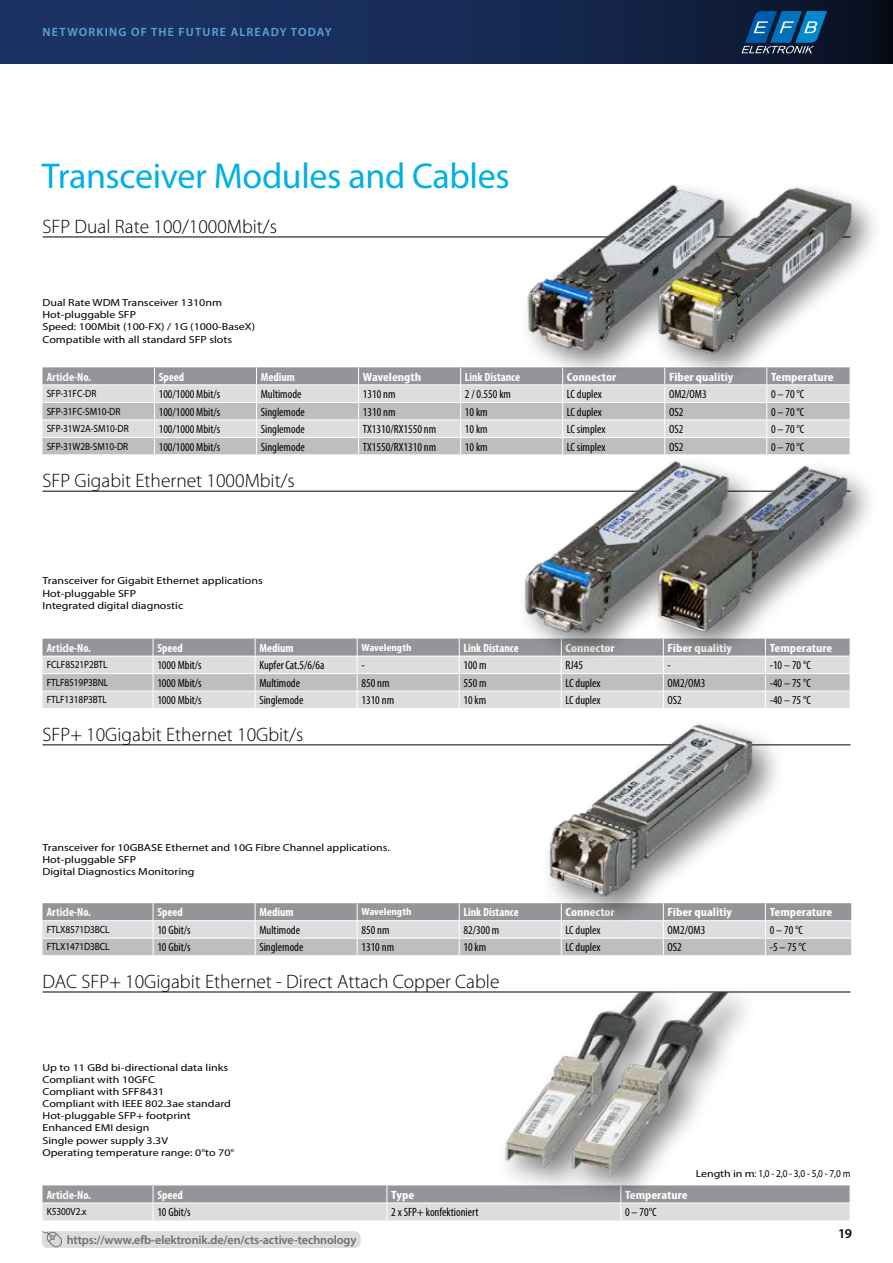
<style>
.page{position:relative;width:893px;height:1263px;background:#fff}
.page>*{position:absolute;margin:0;border:0;box-sizing:border-box;transform-origin:0 0}
.t1{font:36px "Myriad Pro";letter-spacing:-.01em;color:#00b0e5}
.t2{font:300 19.5px "Myriad Pro";color:#000}
.t3{font:600 13.5px "Myriad Pro";color:#000}
.t4{font:600 12.15px "Myriad Pro";letter-spacing:-.01em;color:#6d6e71}
.t5{font:condensed 12px "Myriad Pro";color:#000}
.t6{font:700 condensed 12px "Myriad Pro";color:#fff;scale:1.16 1}
.t7{font:700 condensed 12px "Myriad Pro";color:#fff}
.t8{font:600 12px "Myriad Pro";letter-spacing:.1em;color:#5ca6db}
.t9{font:700 condensed 12px "Myriad Pro";color:#fff;scale:1.19 1}
.t10{font:10.5px "Myriad Pro";letter-spacing:-.01em;color:#000;scale:.89 1}
.t11{font:10.35px/12.3px "Myriad Pro";color:#000;scale:1.16 1}
.t12{font:700 condensed 10.35px "Myriad Pro";color:#fff;scale:1.16 1}
.t13{font:10.05px/12.1px "Myriad Pro";color:#000;scale:1.19 1}
.s1{font-size:10.05px}
</style>
<div class="page">
<div style="left:42px;top:1231px;width:319px;height:17px;background:#dcddde;border-radius:6px"></div>
<img style="left:42px;top:1231px;width:20px;height:17px">
<svg style="left:0;top:0;width:893px;height:64px;background:#152850"></svg>
<svg style="left:741px;top:11px;width:86px;height:42px;background:#1c5887"></svg>
<hr style="left:43px;top:237px;width:807px;height:1px;background:#000">
<svg style="left:43px;top:367px;width:807px;height:88px;background:#c8cacb"></svg>
<hr style="left:43px;top:491px;width:661px;height:1px;background:#000">
<svg style="left:43px;top:639px;width:807px;height:69px;background:#c8cacb"></svg>
<hr style="left:43px;top:744px;width:661px;height:1px;background:#000">
<hr style="left:704px;top:744px;width:146px;height:1px;background:#000">
<svg style="left:43px;top:903px;width:809px;height:53px;background:#c0c1c3"></svg>
<div style="left:519px;top:177px;width:238px;height:205px;background:#000;opacity:.5"></div>
<img style="left:519px;top:177px;width:218px;height:183px">
<div style="left:516px;top:453px;width:245px;height:212px;background:#000;opacity:.5"></div>
<img style="left:519px;top:453px;width:130px;height:185px">
<div style="left:540px;top:716px;width:246px;height:212px;background:#000;opacity:.5"></div>
<img style="left:538px;top:717px;width:225px;height:189px">
<hr style="left:43px;top:991px;width:807px;height:1px;background:#000">
<svg style="left:43px;top:1185px;width:807px;height:35px;background:#bec0c2"></svg>
<div style="left:495px;top:982px;width:266px;height:227px;background:#000;opacity:.5"></div>
<img style="left:495px;top:992px;width:303px;height:193px">
<div style="left:649px;top:179px;width:235px;height:207px;background:#000;opacity:.5"></div>
<img style="left:649px;top:179px;width:212px;height:181px">
<div style="left:649px;top:458px;width:231px;height:205px;background:#000;opacity:.5"></div>
<img style="left:649px;top:450px;width:213px;height:193px">
<p class="t8" style="left:43px;top:24px;width:290px">NETWORKING OF THE FUTURE ALREADY TODAY</p>
<h1 class="t1" style="left:42px;top:154px;width:469px">Transceiver Modules and Cables</h1>
<h2 class="t2" style="left:43px;top:214px;width:236px">SFP Dual Rate 100/1000Mbit/s</h2>
<p class="t11" style="left:43px;top:296px;width:185px">Dual Rate WDM Transceiver 1310nm Hot-pluggable SFP<br>Speed: 100Mbit (100-FX) / 1G (1000-BaseX)<br>Compatible with all standard SFP slots</p>
<p class="t7" style="left:47px;top:369px;width:46px">Article-No.</p>
<p class="t7" style="left:159px;top:369px;width:27px">Speed</p>
<p class="t7" style="left:261px;top:369px;width:36px">Medium</p>
<p class="t6" style="left:363px;top:369px;width:52px">Wavelength</p>
<p class="t7" style="left:465px;top:369px;width:57px">Link Distance</p>
<p class="t6" style="left:567px;top:369px;width:44px">Connector</p>
<p class="t6" style="left:669px;top:369px;width:57px">Fiber qualitiy</p>
<p class="t6" style="left:771px;top:369px;width:55px">Temperature</p>
<p class="t10" style="left:47px;top:387px;width:57px">SFP-31FC-DR</p>
<p class="t5" style="left:159px;top:387px;width:63px">100/1000 Mbit/s</p>
<p class="t5" style="left:261px;top:387px;width:42px">Multimode</p>
<p class="t5" style="left:363px;top:387px;width:34px">1310 nm</p>
<p class="t5" style="left:465px;top:387px;width:48px">2 / 0.550 km</p>
<p class="t5" style="left:567px;top:387px;width:36px">LC duplex</p>
<p class="t5" style="left:669px;top:387px;width:39px">OM2/OM3</p>
<p class="t5" style="left:771px;top:387px;width:35px">0 – 70 °C</p>
<p class="t10" style="left:47px;top:404px;width:84px">SFP-31FC-SM10-DR</p>
<p class="t5" style="left:159px;top:404px;width:63px">100/1000 Mbit/s</p>
<p class="t5" style="left:261px;top:404px;width:46px">Singlemode</p>
<p class="t5" style="left:363px;top:404px;width:34px">1310 nm</p>
<p class="t5" style="left:465px;top:404px;width:24px">10 km</p>
<p class="t5" style="left:567px;top:404px;width:36px">LC duplex</p>
<p class="t5" style="left:669px;top:404px;width:16px">OS2</p>
<p class="t5" style="left:771px;top:404px;width:35px">0 – 70 °C</p>
<p class="t10" style="left:47px;top:422px;width:94px">SFP-31W2A-SM10-DR</p>
<p class="t5" style="left:159px;top:422px;width:63px">100/1000 Mbit/s</p>
<p class="t5" style="left:261px;top:422px;width:46px">Singlemode</p>
<p class="t5" style="left:363px;top:422px;width:75px">TX1310/RX1550 nm</p>
<p class="t5" style="left:465px;top:422px;width:24px">10 km</p>
<p class="t5" style="left:567px;top:422px;width:40px">LC simplex</p>
<p class="t5" style="left:669px;top:422px;width:16px">OS2</p>
<p class="t5" style="left:771px;top:422px;width:35px">0 – 70 °C</p>
<p class="t10" style="left:47px;top:439px;width:93px">SFP-31W2B-SM10-DR</p>
<p class="t5" style="left:159px;top:439px;width:63px">100/1000 Mbit/s</p>
<p class="t5" style="left:261px;top:439px;width:46px">Singlemode</p>
<p class="t5" style="left:363px;top:439px;width:75px">TX1550/RX1310 nm</p>
<p class="t5" style="left:465px;top:439px;width:24px">10 km</p>
<p class="t5" style="left:567px;top:439px;width:40px">LC simplex</p>
<p class="t5" style="left:669px;top:439px;width:16px">OS2</p>
<p class="t5" style="left:771px;top:439px;width:35px">0 – 70 °C</p>
<h2 class="t2" style="left:43px;top:469px;width:254px">SFP Gigabit Ethernet 1000Mbit/s</h2>
<p class="t11" style="left:43px;top:574px;width:191px">Transceiver for Gigabit Ethernet applications<br>Hot-pluggable SFP<br>Integrated digital diagnostic</p>
<p class="t7" style="left:47px;top:640px;width:46px">Article-No.</p>
<p class="t7" style="left:157px;top:640px;width:27px">Speed</p>
<p class="t7" style="left:259px;top:640px;width:36px">Medium</p>
<p class="t12" style="left:361px;top:641px;width:45px">Wavelength</p>
<p class="t7" style="left:463px;top:640px;width:57px">Link Distance</p>
<p class="t6" style="left:566px;top:640px;width:44px">Connector</p>
<p class="t6" style="left:668px;top:640px;width:57px">Fiber qualitiy</p>
<p class="t6" style="left:770px;top:640px;width:55px">Temperature</p>
<p class="t10" style="left:47px;top:658px;width:70px">FCLF8521P2BTL</p>
<p class="t5" style="left:157px;top:658px;width:46px">1000 Mbit/s</p>
<p class="t5" style="left:259px;top:658px;width:66px">Kupfer Cat.5/6/6a</p>
<p class="t5" style="left:361px;top:658px;width:5px">-</p>
<p class="t5" style="left:463px;top:658px;width:25px">100 m</p>
<p class="t5" style="left:566px;top:658px;width:19px">RJ45</p>
<p class="t5" style="left:668px;top:658px;width:5px">-</p>
<p class="t5" style="left:770px;top:658px;width:43px">-10 – 70 °C</p>
<p class="t10" style="left:47px;top:676px;width:71px">FTLF8519P3BNL</p>
<p class="t5" style="left:157px;top:676px;width:46px">1000 Mbit/s</p>
<p class="t5" style="left:259px;top:676px;width:42px">Multimode</p>
<p class="t5" style="left:361px;top:676px;width:30px">850 nm</p>
<p class="t5" style="left:463px;top:676px;width:25px">550 m</p>
<p class="t5" style="left:566px;top:676px;width:36px">LC duplex</p>
<p class="t5" style="left:668px;top:676px;width:39px">OM2/OM3</p>
<p class="t5" style="left:770px;top:676px;width:43px">-40 – 75 °C</p>
<p class="t10" style="left:47px;top:693px;width:69px">FTLF1318P3BTL</p>
<p class="t5" style="left:157px;top:693px;width:46px">1000 Mbit/s</p>
<p class="t5" style="left:259px;top:693px;width:46px">Singlemode</p>
<p class="t5" style="left:361px;top:693px;width:34px">1310 nm</p>
<p class="t5" style="left:463px;top:693px;width:24px">10 km</p>
<p class="t5" style="left:566px;top:693px;width:36px">LC duplex</p>
<p class="t5" style="left:668px;top:693px;width:16px">OS2</p>
<p class="t5" style="left:770px;top:693px;width:43px">-40 – 75 °C</p>
<h2 class="t2" style="left:43px;top:722px;width:262px">SFP+ 10Gigabit Ethernet 10Gbit/s</h2>
<p class="t11" style="left:43px;top:841px;width:301px">Transceiver for 10GBASE Ethernet and 10G Fibre Channel applications.<br>Hot-pluggable SFP<br>Digital Diagnostics Monitoring</p>
<p class="t7" style="left:47px;top:905px;width:46px">Article-No.</p>
<p class="t7" style="left:157px;top:905px;width:27px">Speed</p>
<p class="t7" style="left:259px;top:905px;width:36px">Medium</p>
<p class="t12" style="left:361px;top:905px;width:45px">Wavelength</p>
<p class="t7" style="left:463px;top:905px;width:57px">Link Distance</p>
<p class="t6" style="left:566px;top:905px;width:44px">Connector</p>
<p class="t6" style="left:668px;top:905px;width:57px">Fiber qualitiy</p>
<p class="t6" style="left:770px;top:905px;width:55px">Temperature</p>
<p class="t10" style="left:47px;top:923px;width:72px">FTLX8571D3BCL</p>
<p class="t5" style="left:157px;top:923px;width:35px">10 Gbit/s</p>
<p class="t5" style="left:259px;top:923px;width:42px">Multimode</p>
<p class="t5" style="left:361px;top:923px;width:30px">850 nm</p>
<p class="t5" style="left:463px;top:923px;width:37px">82/300 m</p>
<p class="t5" style="left:566px;top:923px;width:36px">LC duplex</p>
<p class="t5" style="left:668px;top:923px;width:39px">OM2/OM3</p>
<p class="t5" style="left:770px;top:923px;width:35px">0 – 70 °C</p>
<p class="t10" style="left:47px;top:940px;width:72px">FTLX1471D3BCL</p>
<p class="t5" style="left:157px;top:940px;width:35px">10 Gbit/s</p>
<p class="t5" style="left:259px;top:940px;width:46px">Singlemode</p>
<p class="t5" style="left:361px;top:940px;width:34px">1310 nm</p>
<p class="t5" style="left:463px;top:940px;width:24px">10 km</p>
<p class="t5" style="left:566px;top:940px;width:36px">LC duplex</p>
<p class="t5" style="left:668px;top:940px;width:16px">OS2</p>
<p class="t5" style="left:770px;top:940px;width:38px">-5 – 75 °C</p>
<h2 class="t2" style="left:43px;top:969px;width:458px">DAC SFP+ 10Gigabit Ethernet - Direct Attach Copper Cable</h2>
<p class="t13" style="left:43px;top:1061px;width:163px">Up to 11 GBd bi-directional data links<br>Compliant with 10GFC<br>Compliant with SFF8431<br>Compliant with IEEE 802.3ae standard<br>Hot-pluggable SFP+ footprint<br>Enhanced EMI design<br>Single power supply 3.3V<br>Operating temperature range: 0°to 70°</p>
<p class="t7" style="left:47px;top:1187px;width:46px">Article-No.</p>
<p class="t7" style="left:157px;top:1187px;width:27px">Speed</p>
<p class="t9" style="left:391px;top:1187px;width:21px">Type</p>
<p class="t6" style="left:625px;top:1187px;width:55px">Temperature</p>
<p class="t10" style="left:47px;top:1205px;width:46px">K5300V2.x</p>
<p class="t5" style="left:157px;top:1205px;width:35px">10 Gbit/s</p>
<p class="t5" style="left:391px;top:1205px;width:89px">2 x SFP+ konfektioniert</p>
<p class="t5" style="left:625px;top:1205px;width:33px">0 – 70°C</p>
<p class="t4" style="left:67px;top:1232px;width:291px">https://www.efb-elektronik.de/en/cts-active-technology</p>
<p class="t10" style="left:696px;top:1167px;width:175px"><span class="s1">Length in m</span>: 1,0 - 2,0 - 3,0 - 5,0 - 7,0 m</p>
<p class="t3" style="left:838px;top:1225px;width:16px">19</p>
</div>
